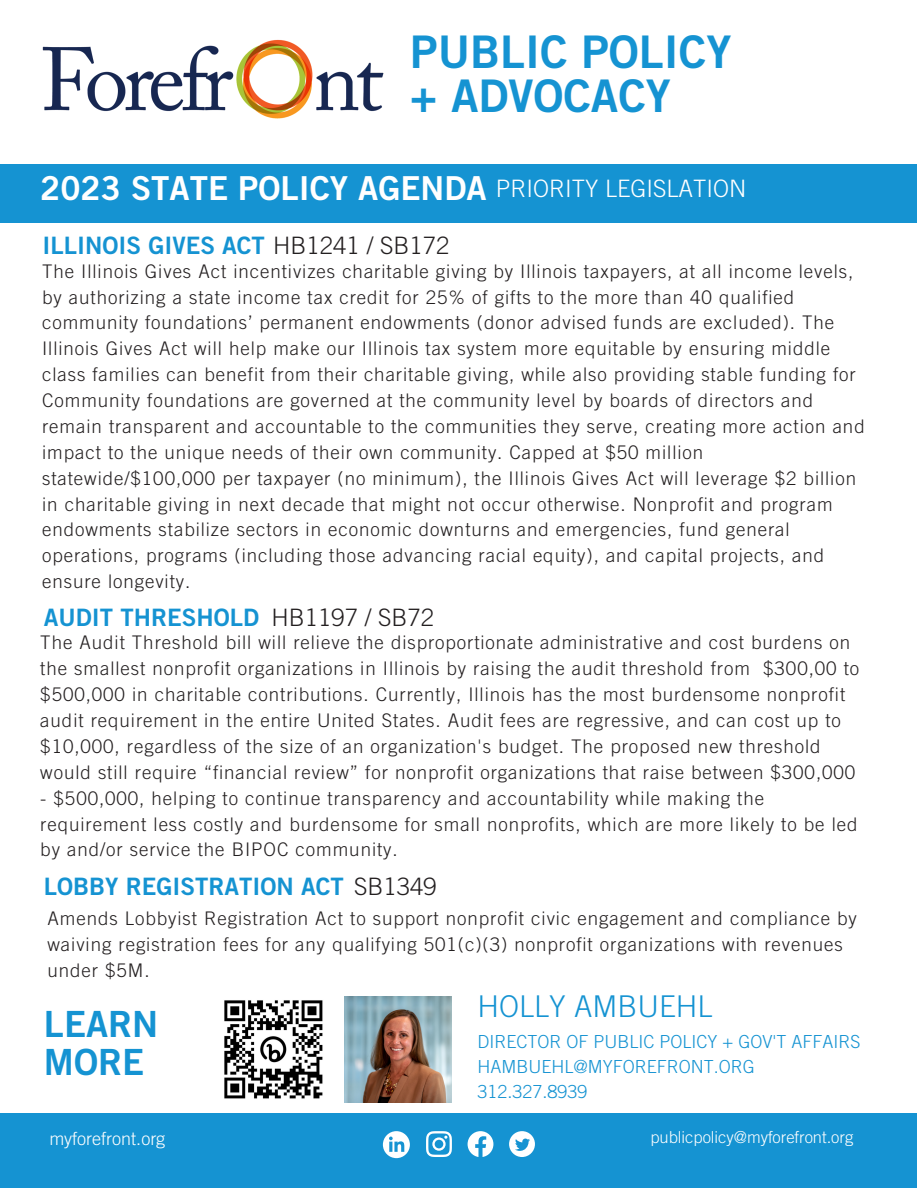
<style>
.page{position:relative;width:918px;height:1188px;background:#fff}
.page>*{position:absolute;margin:0;border:0;box-sizing:border-box;transform-origin:0 0}
.t1{font:45px/43.8px "Trade Gothic LT Std Bd 2";color:#1593d2}
.t2{font:36.15px/37.2px "Trade Gothic LT Std Bd 2";color:#1593d2}
.t3{font:33px "Trade Gothic LT Std Bd 2";color:#fff}
.t4{font:300 30px "Trade Gothic LT Std";color:#1593d2}
.t5{font:24px "Trade Gothic LT Std Bd 2";color:#1593d2}
.t6{font:300 24px "Trade Gothic LT Std";color:#fff}
.t7{font:300 18.75px/25.8px "Trade Gothic LT Std";letter-spacing:.05em;color:#231f20}
.t8{font:300 18px/24.8px "Trade Gothic LT Std";color:#1593d2}
.t9{font:300 18px "Trade Gothic LT Std";color:#fff}
.t10{font:300 16.5px "Trade Gothic LT Std";color:#fff}
.s1{font-family:"Trade Gothic LT Std";font-weight:300;color:#231f20}
</style>
<div class="page">
<img style="left:42px;top:39px;width:341px;height:80px">
<div style="left:0;top:164px;width:917px;height:59px;background:#1593d2"></div>
<div style="left:0;top:1113px;width:917px;height:75px;background:#1593d2"></div>
<svg style="left:426px;top:1131px;width:26px;height:26px"></svg>
<svg style="left:468px;top:1131px;width:25px;height:26px"></svg>
<svg style="left:509px;top:1131px;width:26px;height:26px"></svg>
<svg style="left:383px;top:1131px;width:27px;height:27px"></svg>
<img style="left:345px;top:996px;width:107px;height:107px">
<img style="left:224px;top:1000px;width:99px;height:99px">
<h1 class="t1" style="left:410px;top:36px;width:323px">PUBLIC POLICY + ADVOCACY</h1>
<h3 class="t3" style="left:40px;top:176px;width:448px">2023 STATE POLICY AGENDA</h3>
<p class="t6" style="left:496px;top:179px;width:252px">PRIORITY LEGISLATION</p>
<p class="t5" style="left:42px;top:237px;width:408px">ILLINOIS GIVES ACT <span class="s1">HB1241 / SB172</span></p>
<p class="t7" style="left:42px;top:261px;width:824px">The Illinois Gives Act incentivizes charitable giving by Illinois taxpayers, at all income levels, by authorizing a state income tax credit for 25% of gifts to the more than 40 qualified community foundations’ permanent endowments (donor advised funds are excluded). The Illinois Gives Act will help make our Illinois tax system more equitable by ensuring middle class families can benefit from their charitable giving, while also providing stable funding for Community foundations are governed at the community level by boards of directors and remain transparent and accountable to the communities they serve, creating more action and impact to the unique needs of their own community. Capped at $50 million statewide/$100,000 per taxpayer (no minimum), the Illinois Gives Act will leverage $2 billion in charitable giving in next decade that might not occur otherwise. Nonprofit and program endowments stabilize sectors in economic downturns and emergencies, fund general operations, programs (including those advancing racial equity), and capital projects, and ensure longevity.</p>
<p class="t5" style="left:44px;top:608px;width:392px">AUDIT THRESHOLD <span class="s1">HB1197 / SB72</span></p>
<p class="t7" style="left:40px;top:632px;width:820px">The Audit Threshold bill will relieve the disproportionate administrative and cost burdens on the smallest nonprofit organizations in Illinois by raising the audit threshold from $300,00 to $500,000 in charitable contributions. Currently, Illinois has the most burdensome nonprofit audit requirement in the entire United States. Audit fees are regressive, and can cost up to $10,000, regardless of the size of an organization's budget. The proposed new threshold would still require “financial review” for nonprofit organizations that raise between $300,000</p>
<p class="t7" style="left:40px;top:788px;width:819px">- $500,000, helping to continue transparency and accountability while making the requirement less costly and burdensome for small nonprofits, which are more likely to be led by and/or service the BIPOC community.</p>
<p class="t5" style="left:44px;top:878px;width:395px">LOBBY REGISTRATION ACT <span class="s1">SB1349</span></p>
<p class="t7" style="left:48px;top:908px;width:811px">Amends Lobbyist Registration Act to support nonprofit civic engagement and compliance by waiving registration fees for any qualifying 501(c)(3) nonprofit organizations with revenues under $5M.</p>
<h2 class="t2" style="left:44px;top:1011px;width:116px">LEARN<br>MORE</h2>
<h3 class="t4" style="left:478px;top:995px;width:236px">HOLLY AMBUEHL</h3>
<p class="t8" style="left:478px;top:1032px;width:384px">DIRECTOR OF PUBLIC POLICY + GOV'T AFFAIRS<br>HAMBUEHL@MYFOREFRONT.ORG<br>312.327.8939</p>
<p class="t9" style="left:49px;top:1132px;width:117px">myforefront.org</p>
<p class="t10" style="left:650px;top:1131px;width:204px">publicpolicy@myforefront.org</p>
</div>
